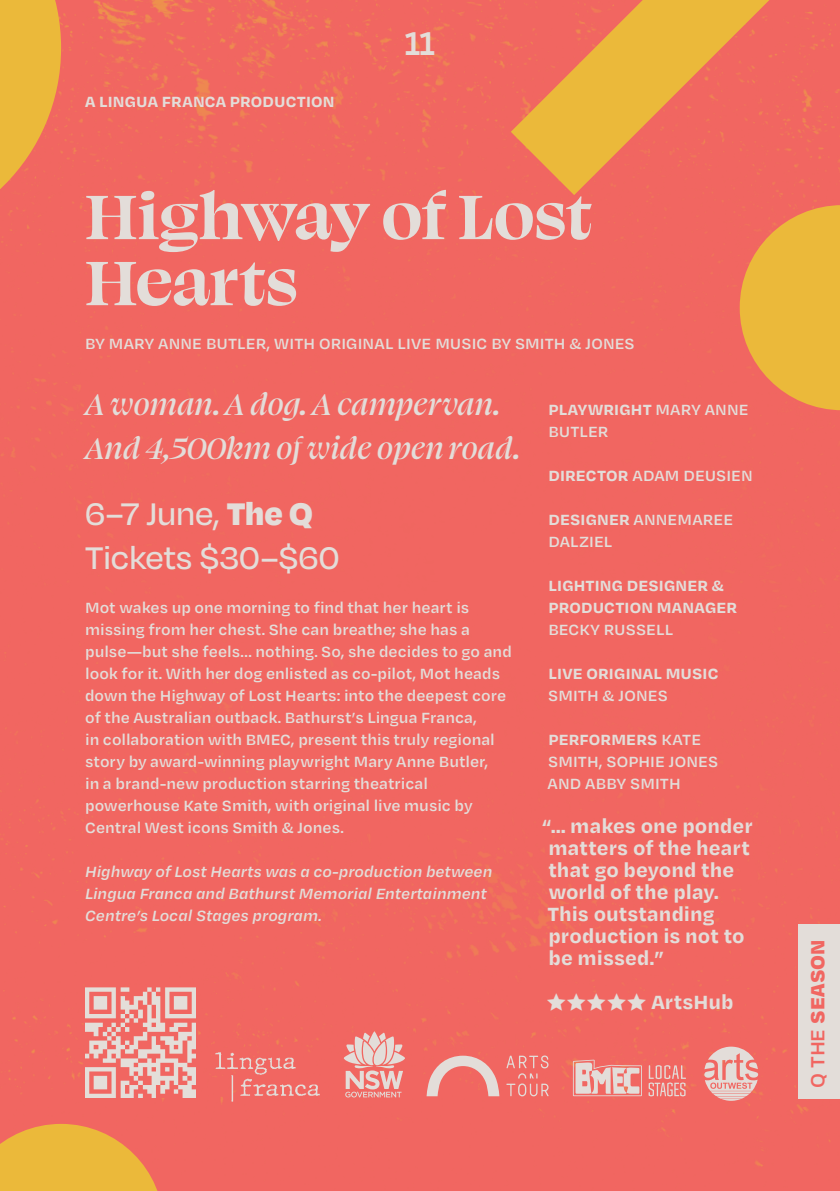
<style>
.page{position:relative;width:840px;height:1191px;background:#fff}
.page>*{position:absolute;margin:0;border:0;box-sizing:border-box;transform-origin:0 0}
.t1{font:700 72px/66px "Swear Display";letter-spacing:-.005em;color:#e3ddd9}
.t2{font:600 38px "Degular Display";color:#e3ddd9}
.t3{font:500 36px/44px "Degular";letter-spacing:-.01em;color:#e3ddd9}
.t4{font:italic 500 34px/44px "Swear Display";color:#e3ddd9}
.t5{font:700 22px/22px "Degular Text";color:#e3ddd9}
.t6{font:900 22px "Degular Text";color:#f16661}
.t7{font:600 17px/22px "Degular Text";color:#e3ddd9}
.t8{font:italic 600 17px/22px "Degular Text";letter-spacing:-.005em;color:#e3ddd9}
.t9{font:700 17px/22px "Degular Text";letter-spacing:.01em;color:#e3ddd9}
.s1{font-weight:900}
.s2{font-weight:700}
.s3{font-weight:600}
</style>
<div class="page">
<div style="left:0;top:0;width:839px;height:1191px;background:#f16661"></div>
<img style="left:85px;top:987px;width:110px;height:110px">
<svg style="left:426px;top:1055px;width:73px;height:41px;background:#eb928d"></svg>
<svg style="left:506px;top:1055px;width:42px;height:41px;background:#ee7c77"></svg>
<svg style="left:343px;top:1031px;width:62px;height:66px;background:#ea9f9a"></svg>
<img style="left:206px;top:1046px;width:122px;height:60px">
<svg style="left:572px;top:1059px;width:69px;height:37px;background:#e9a6a1"></svg>
<svg style="left:648px;top:1065px;width:37px;height:31px"></svg>
<svg style="left:703px;top:1046px;width:54px;height:54px;background:#e8a9a4"></svg>
<div style="left:798px;top:924px;width:41px;height:175px;background:#e3ddd9"></div>
<p class="t9" style="left:85px;top:90px;width:251px">A LINGUA FRANCA PRODUCTION</p>
<h2 class="t2" style="left:405px;top:22px;width:31px">11</h2>
<h1 class="t1" style="left:85px;top:179px;width:509px">Highway of Lost<br>Hearts</h1>
<p class="t7" style="left:85px;top:332px;width:551px">BY MARY ANNE BUTLER, WITH ORIGINAL LIVE MUSIC BY SMITH &amp; JONES</p>
<h3 class="t4" style="left:85px;top:381px;width:436px">A woman. A dog. A campervan.<br>And 4,500km of wide open road.</h3>
<h3 class="t3" style="left:85px;top:490px;width:255px">6–7 June, <span class="s1">The Q<br></span>Tickets $30–$60</h3>
<p class="t7" style="left:85px;top:596px;width:428px">Mot wakes up one morning to find that her heart is missing from her chest. She can breathe; she has a pulse—but she feels... nothing. So, she decides to go and look for it. With her dog enlisted as co-pilot, Mot heads down the Highway of Lost Hearts: into the deepest core of the Australian outback. Bathurst’s Lingua Franca,<br>in collaboration with BMEC, present this truly regional story by award-winning playwright Mary Anne Butler,<br>in a brand-new production starring theatrical powerhouse Kate Smith, with original live music by Central West icons Smith &amp; Jones.</p>
<p class="t8" style="left:85px;top:860px;width:408px">Highway of Lost Hearts was a co-production between<br>Lingua Franca and Bathurst Memorial Entertainment<br>Centre’s Local Stages program.</p>
<p class="t7" style="left:548px;top:398px;width:202px"><span class="s2">PLAYWRIGHT</span> MARY ANNE<br>BUTLER</p>
<p class="t7" style="left:548px;top:464px;width:206px"><span class="s2">DIRECTOR</span> ADAM DEUSIEN</p>
<p class="t7" style="left:548px;top:508px;width:186px"><span class="s2">DESIGNER</span> ANNEMAREE<br>DALZIEL</p>
<p class="t9" style="left:548px;top:574px;width:190px">LIGHTING DESIGNER &amp;<br>PRODUCTION MANAGER</p>
<p class="t7" style="left:548px;top:618px;width:126px">BECKY RUSSELL</p>
<p class="t9" style="left:548px;top:662px;width:171px">LIVE ORIGINAL MUSIC</p>
<p class="t7" style="left:548px;top:684px;width:121px">SMITH &amp; JONES</p>
<p class="t7" style="left:547px;top:728px;width:172px"><span class="s2">PERFORMERS</span> KATE<br>SMITH, SOPHIE JONES<br>AND ABBY SMITH</p>
<p class="t5" style="left:541px;top:814px;width:212px">“… makes one ponder matters of the heart that go beyond the world of the play.<br>This outstanding production is not to be missed.”</p>
<p class="t5" style="left:546px;top:990px;width:188px">★★★★★ ArtsHub</p>
<p class="t6" style="left:801px;top:1088px;width:150px;rotate:-90deg"><span class="s3">Q THE</span> SEASON</p>
</div>
